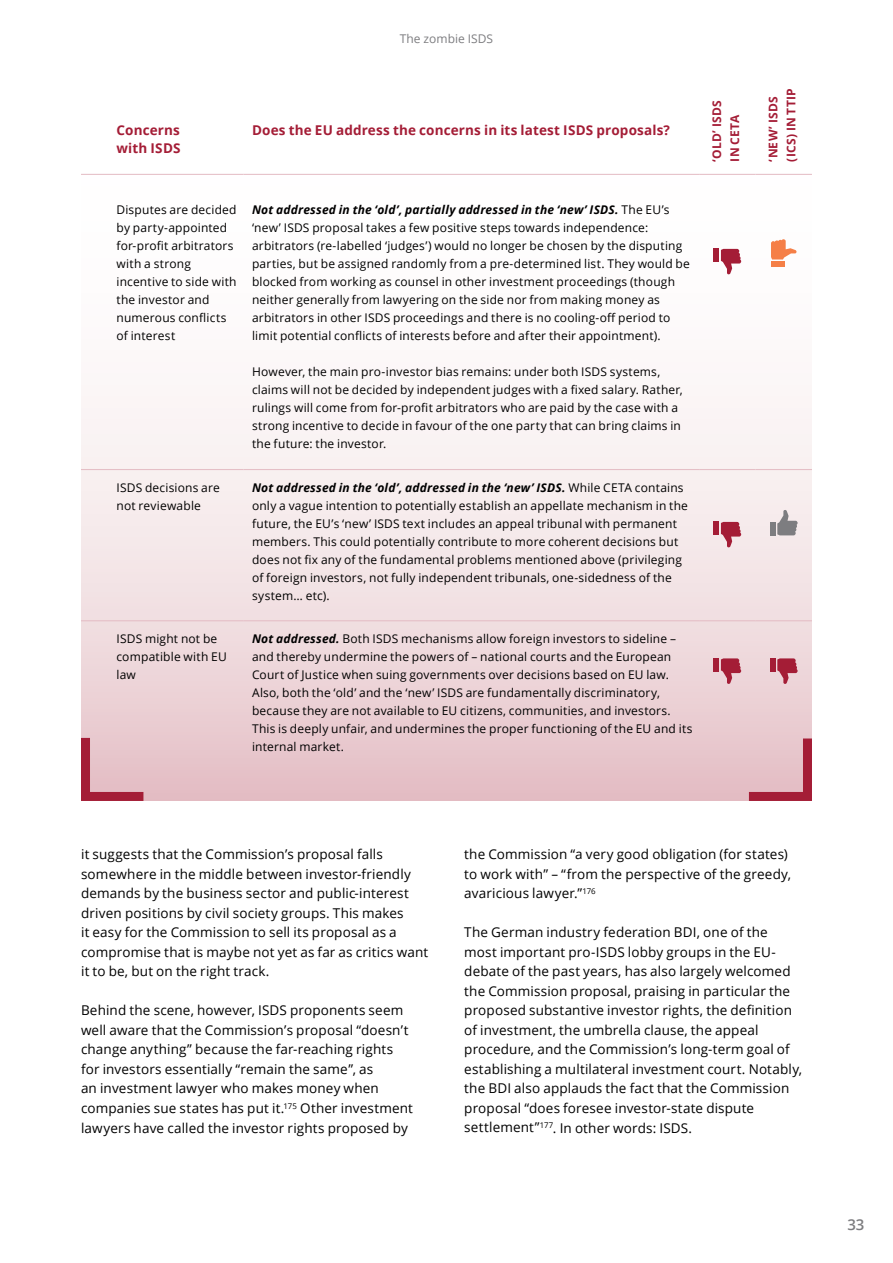
<style>
.page{position:relative;width:893px;height:1263px;background:#fff}
.page>*{position:absolute;margin:0;border:0;box-sizing:border-box;transform-origin:0 0}
.t1{font:600 15px "Open Sans";color:#7d7d80}
.t2{font:13.5px/19.5px "Open Sans";letter-spacing:.01em;color:#000}
.t3{font:700 13.5px/18px "Open Sans";letter-spacing:.01em;color:#a41d36}
.t4{font:12px/18px "Open Sans";letter-spacing:.015em;color:#000}
.t5{font:700 12px/18px "Open Sans";letter-spacing:.02em;color:#a41d36}
.t6{font:12px "Open Sans";color:#7d7d80}
.s1{font-weight:700;font-style:italic}
</style>
<div class="page">
<div style="left:81px;top:68px;width:731px;height:733px;background:linear-gradient(to bottom,#fff,#e9ccd0)"></div>
<hr style="left:81px;top:174px;width:162px;height:1px;background:#e4bbc3">
<hr style="left:243px;top:174px;width:456px;height:1px;background:#e4bbc3">
<hr style="left:699px;top:174px;width:57px;height:1px;background:#e4bbc3">
<hr style="left:756px;top:174px;width:56px;height:1px;background:#e4bbc3">
<hr style="left:81px;top:469px;width:162px;height:1px;background:#e4bbc3">
<hr style="left:243px;top:469px;width:456px;height:1px;background:#e4bbc3">
<hr style="left:699px;top:469px;width:57px;height:1px;background:#e4bbc3">
<hr style="left:756px;top:469px;width:56px;height:1px;background:#e4bbc3">
<hr style="left:81px;top:620px;width:162px;height:1px;background:#e4bbc3">
<hr style="left:243px;top:620px;width:456px;height:1px;background:#e4bbc3">
<hr style="left:699px;top:620px;width:57px;height:1px;background:#e4bbc3">
<hr style="left:756px;top:620px;width:56px;height:1px;background:#e4bbc3">
<div style="left:713px;top:249px;width:6px;height:13px;background:#a41d36"></div>
<svg style="left:721px;top:249px;width:20px;height:26px"></svg>
<div style="left:771px;top:261px;width:13px;height:6px;background:#f57f47"></div>
<svg style="left:771px;top:239px;width:26px;height:20px"></svg>
<div style="left:713px;top:522px;width:6px;height:13px;background:#a41d36"></div>
<svg style="left:721px;top:522px;width:20px;height:26px"></svg>
<div style="left:770px;top:522px;width:5px;height:13px;background:#7d7d80"></div>
<svg style="left:777px;top:509px;width:21px;height:26px"></svg>
<div style="left:713px;top:658px;width:6px;height:13px;background:#a41d36"></div>
<svg style="left:721px;top:658px;width:20px;height:27px"></svg>
<div style="left:770px;top:658px;width:5px;height:13px;background:#a41d36"></div>
<svg style="left:777px;top:658px;width:21px;height:27px"></svg>
<svg style="left:81px;top:729px;width:71px;height:72px;background:#d8a1ab"></svg>
<svg style="left:740px;top:729px;width:72px;height:72px;background:#d8a2ac"></svg>
<p class="t6" style="left:400px;top:30px;width:95px">The zombie ISDS</p>
<p class="t3" style="left:117px;top:121px;width:66px">Concerns with ISDS</p>
<p class="t3" style="left:252px;top:121px;width:419px">Does the EU address the concerns in its latest ISDS proposals?</p>
<p class="t4" style="left:117px;top:201px;width:122px">Disputes are decided by party-appointed for-profit arbitrators with a strong incentive to side with the investor and numerous conflicts of interest</p>
<p class="t4" style="left:252px;top:201px;width:439px"><span class="s1">Not addressed in the ‘old’, partially addressed in the ‘new’ ISDS.</span> The EU’s ‘new’ ISDS proposal takes a few positive steps towards independence: arbitrators (re-labelled ‘judges’) would no longer be chosen by the disputing parties, but be assigned randomly from a pre-determined list. They would be blocked from working as counsel in other investment proceedings (though neither generally from lawyering on the side nor from making money as arbitrators in other ISDS proceedings and there is no cooling-off period to limit potential conflicts of interests before and after their appointment).</p>
<p class="t4" style="left:252px;top:363px;width:432px">However, the main pro-investor bias remains: under both ISDS systems, claims will not be decided by independent judges with a fixed salary. Rather, rulings will come from for-profit arbitrators who are paid by the case with a strong incentive to decide in favour of the one party that can bring claims in the future: the investor.</p>
<p class="t4" style="left:117px;top:478px;width:105px">ISDS decisions are not reviewable</p>
<p class="t4" style="left:252px;top:478px;width:438px"><span class="s1">Not addressed in the ‘old’, addressed in the ‘new’ ISDS.</span> While CETA contains only a vague intention to potentially establish an appellate mechanism in the future, the EU’s ‘new’ ISDS text includes an appeal tribunal with permanent members. This could potentially contribute to more coherent decisions but does not fix any of the fundamental problems mentioned above (privileging of foreign investors, not fully independent tribunals, one-sidedness of the system… etc).</p>
<p class="t4" style="left:117px;top:629px;width:112px">ISDS might not be compatible with EU law</p>
<p class="t4" style="left:252px;top:629px;width:442px"><span class="s1">Not addressed.</span> Both ISDS mechanisms allow foreign investors to sideline – and thereby undermine the powers of – national courts and the European Court of Justice when suing governments over decisions based on EU law.<br>Also, both the ‘old’ and the ‘new’ ISDS are fundamentally discriminatory, because they are not available to EU citizens, communities, and investors.<br>This is deeply unfair, and undermines the proper functioning of the EU and its internal market.</p>
<p class="t5" style="left:707px;top:162px;width:63px;rotate:-90deg">‘OLD’ ISDS<br>IN CETA</p>
<p class="t5" style="left:764px;top:162px;width:75px;rotate:-90deg">‘NEW’ ISDS (ICS) IN TTIP</p>
<p class="t2" style="left:81px;top:844px;width:349px">it suggests that the Commission’s proposal falls somewhere in the middle between investor-friendly demands by the business sector and public-interest driven positions by civil society groups. This makes<br>it easy for the Commission to sell its proposal as a compromise that is maybe not yet as far as critics want it to be, but on the right track.</p>
<p class="t2" style="left:81px;top:1000px;width:334px">Behind the scene, however, ISDS proponents seem well aware that the Commission’s proposal “doesn’t change anything” because the far-reaching rights for investors essentially “remain the same”, as<br>an investment lawyer who makes money when companies sue states has put it.<sup>175</sup> Other investment lawyers have called the investor rights proposed by</p>
<p class="t2" style="left:464px;top:844px;width:328px">the Commission “a very good obligation (for states) to work with” – “from the perspective of the greedy, avaricious lawyer.”<sup>176</sup></p>
<p class="t2" style="left:464px;top:922px;width:339px">The German industry federation BDI, one of the most important pro-ISDS lobby groups in the EU&shy;debate of the past years, has also largely welcomed the Commission proposal, praising in particular the proposed substantive investor rights, the definition of investment, the umbrella clause, the appeal procedure, and the Commission’s long-term goal of establishing a multilateral investment court. Notably, the BDI also applauds the fact that the Commission proposal “does foresee investor-state dispute settlement”<sup>177</sup>. In other words: ISDS.</p>
<p class="t1" style="left:847px;top:1214px;width:19px">33</p>
</div>
